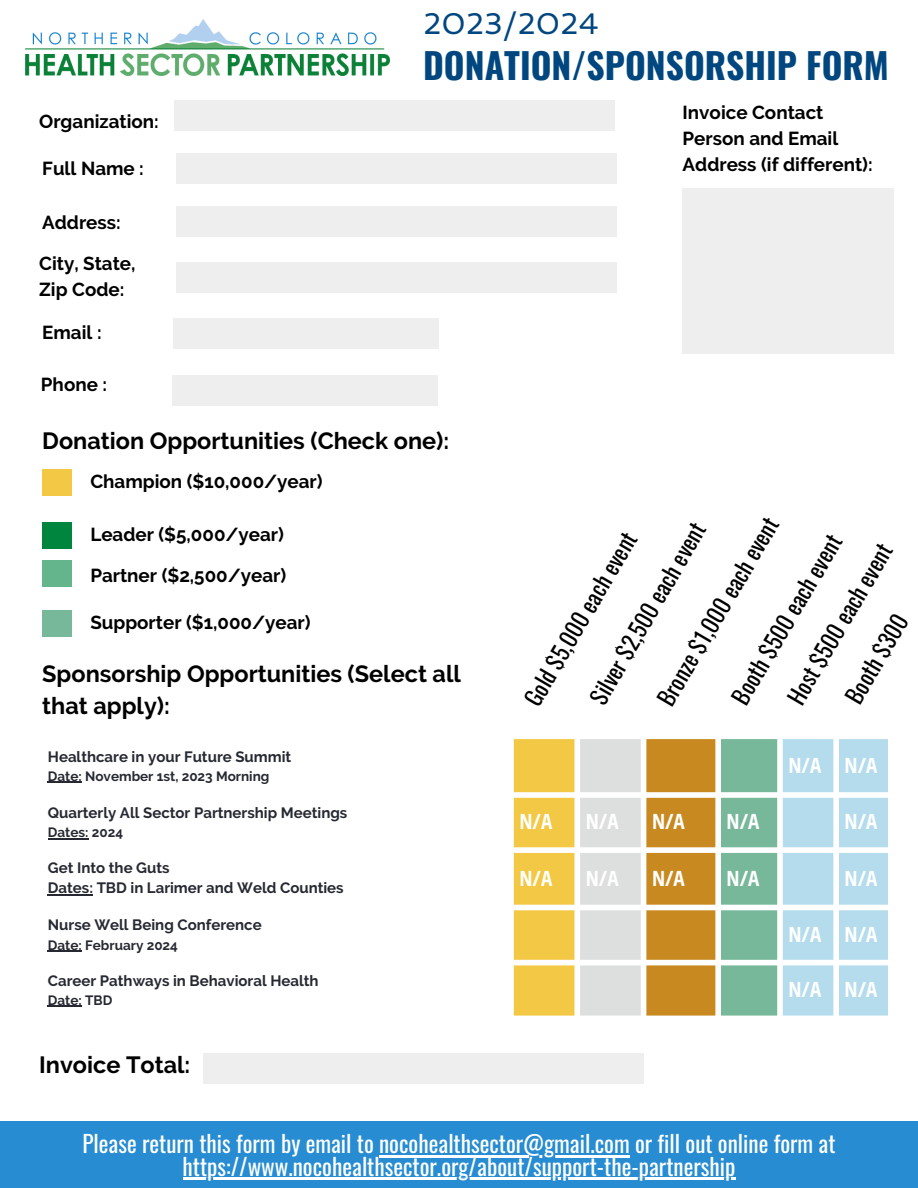
<style>
.page{position:relative;width:918px;height:1188px;background:#fff}
.page>*{position:absolute;margin:0;border:0;box-sizing:border-box;transform-origin:0 0}
.t1{font:700 35.55px "Oswald";color:#00467f}
.t2{font:30px "Spinnaker";color:#00467f}
.t3{font:700 23.4px/32.1px "Raleway";color:#000}
.t4{font:23.1px/22.5px "Oswald";color:#fff;text-align:center}
.t5{font:22.5px "Oswald";color:#000}
.t6{font:700 21px "Open Sans Condensed";color:#fff}
.t7{font:700 18.75px/25.7px "Raleway";color:#000}
.t8{font:700 15px "Raleway";color:#272932}
.t9{font:700 13.5px "Raleway";color:#272932}
</style>
<div class="page">
<img style="left:25px;top:19px;width:365px;height:56px">
<div style="left:176px;top:153px;width:441px;height:31px;background:#efeeef"></div>
<div style="left:176px;top:207px;width:441px;height:30px;background:#efeeef"></div>
<div style="left:173px;top:319px;width:265px;height:30px;background:#efeeef"></div>
<div style="left:172px;top:375px;width:265px;height:31px;background:#efeeef"></div>
<div style="left:174px;top:100px;width:441px;height:31px;background:#efeeef"></div>
<div style="left:176px;top:262px;width:441px;height:30px;background:#efeeef"></div>
<div style="left:683px;top:188px;width:211px;height:165px;background:#efeeef"></div>
<div style="left:0;top:1122px;width:918px;height:66px;background:#278cd1"></div>
<div style="left:42px;top:470px;width:30px;height:26px;background:#f3c844"></div>
<div style="left:42px;top:523px;width:30px;height:26px;background:#00853e"></div>
<div style="left:42px;top:560px;width:30px;height:26px;background:#65b58c"></div>
<div style="left:42px;top:611px;width:30px;height:26px;background:#77b89a"></div>
<svg style="left:514px;top:739px;width:60px;height:277px;background:#f3cc53"></svg>
<svg style="left:580px;top:739px;width:135px;height:277px;background:#d9bf91"></svg>
<svg style="left:721px;top:739px;width:56px;height:277px;background:#82bda2"></svg>
<svg style="left:783px;top:739px;width:105px;height:277px;background:#badeee"></svg>
<hr style="left:48px;top:782px;width:34px;height:1px;background:#272932">
<hr style="left:48px;top:838px;width:41px;height:1px;background:#272932">
<hr style="left:48px;top:895px;width:45px;height:1px;background:#272932">
<hr style="left:48px;top:951px;width:34px;height:1px;background:#272932">
<hr style="left:48px;top:1006px;width:34px;height:1px;background:#272932">
<hr style="left:379px;top:1155px;width:251px;height:3px;background:#fff">
<hr style="left:183px;top:1178px;width:552px;height:2px;background:#fff">
<div style="left:203px;top:1053px;width:441px;height:31px;background:#efeeef"></div>
<p class="t2" style="left:423px;top:6px;width:177px">2023/2024</p>
<p class="t7" style="left:39px;top:109px;width:121px">Organization:</p>
<p class="t7" style="left:42px;top:156px;width:103px">Full Name :</p>
<p class="t7" style="left:42px;top:209px;width:80px">Address:</p>
<p class="t7" style="left:39px;top:251px;width:98px">City, State,<br>Zip Code:</p>
<p class="t7" style="left:42px;top:319px;width:61px">Email :</p>
<p class="t7" style="left:41px;top:371px;width:68px">Phone :</p>
<p class="t1" style="left:423px;top:38px;width:467px">DONATION/SPONSORSHIP FORM</p>
<p class="t7" style="left:683px;top:100px;width:192px">Invoice Contact<br>Person and Email<br>Address (if different):</p>
<p class="t3" style="left:42px;top:424px;width:409px">Donation Opportunities (Check one):</p>
<p class="t7" style="left:90px;top:468px;width:234px">Champion ($10,000/year)</p>
<p class="t7" style="left:90px;top:521px;width:195px">Leader ($5,000/year)</p>
<p class="t7" style="left:90px;top:562px;width:197px">Partner ($2,500/year)</p>
<p class="t7" style="left:90px;top:610px;width:222px">Supporter ($1,000/year)</p>
<p class="t3" style="left:42px;top:658px;width:420px">Sponsorship Opportunities (Select all that apply):</p>
<p class="t8" style="left:48px;top:747px;width:245px">Healthcare in your Future Summit</p>
<p class="t9" style="left:48px;top:768px;width:223px">Date: November 1st, 2023 Morning</p>
<p class="t8" style="left:48px;top:804px;width:301px">Quarterly All Sector Partnership Meetings</p>
<p class="t9" style="left:48px;top:824px;width:77px">Dates: 2024</p>
<p class="t8" style="left:48px;top:859px;width:123px">Get Into the Guts</p>
<p class="t8" style="left:48px;top:879px;width:297px">Dates: TBD in Larimer and Weld Counties</p>
<p class="t8" style="left:48px;top:916px;width:215px">Nurse Well Being Conference</p>
<p class="t9" style="left:48px;top:937px;width:132px">Date: February 2024</p>
<p class="t8" style="left:48px;top:972px;width:272px">Career Pathways in Behavioral Health</p>
<p class="t9" style="left:48px;top:992px;width:66px">Date: TBD</p>
<p class="t3" style="left:39px;top:1049px;width:153px">Invoice Total:</p>
<p class="t5" style="left:649px;top:695px;width:215px;rotate:-60deg">Bronze $1,000 each event</p>
<p class="t5" style="left:581px;top:693px;width:206px;rotate:-60deg">Silver $2,500 each event</p>
<p class="t5" style="left:516px;top:695px;width:198px;rotate:-60deg">Gold $5,000 each event</p>
<p class="t5" style="left:724px;top:694px;width:193px;rotate:-60deg">Booth $500 each event</p>
<p class="t5" style="left:779px;top:694px;width:183px;rotate:-60deg">Host $500 each event</p>
<p class="t5" style="left:837px;top:693px;width:100px;rotate:-60deg">Booth $300</p>
<p class="t6" style="left:788px;top:750px;width:34px">N/A</p>
<p class="t6" style="left:845px;top:750px;width:34px">N/A</p>
<p class="t6" style="left:519px;top:807px;width:34px">N/A</p>
<p class="t6" style="left:586px;top:807px;width:34px">N/A</p>
<p class="t6" style="left:652px;top:807px;width:34px">N/A</p>
<p class="t6" style="left:727px;top:807px;width:34px">N/A</p>
<p class="t6" style="left:845px;top:807px;width:34px">N/A</p>
<p class="t6" style="left:519px;top:863px;width:34px">N/A</p>
<p class="t6" style="left:586px;top:863px;width:34px">N/A</p>
<p class="t6" style="left:652px;top:863px;width:34px">N/A</p>
<p class="t6" style="left:727px;top:863px;width:34px">N/A</p>
<p class="t6" style="left:845px;top:863px;width:34px">N/A</p>
<p class="t6" style="left:788px;top:919px;width:34px">N/A</p>
<p class="t6" style="left:845px;top:919px;width:34px">N/A</p>
<p class="t6" style="left:788px;top:975px;width:34px">N/A</p>
<p class="t6" style="left:845px;top:975px;width:34px">N/A</p>
<p class="t4" style="left:82px;top:1131px;width:755px">Please return this form by email to nocohealthsector@gmail.com or fill out online form at https://www.nocohealthsector.org/about/support-the-partnership</p>
</div>
